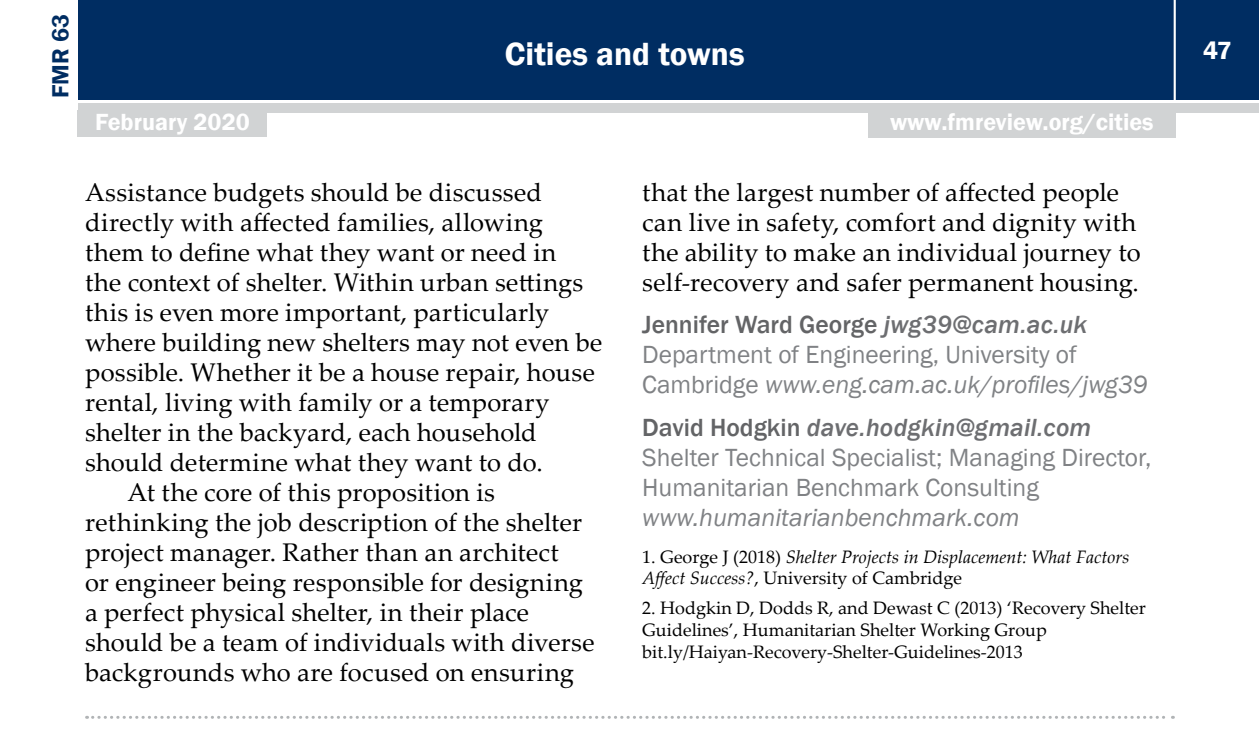
<style>
.page{position:relative;width:1259px;height:741px;background:#fff}
.page>*{position:absolute;margin:0;border:0;box-sizing:border-box;transform-origin:0 0}
.t1{font:600 33px "Franklin Gothic";color:#fff}
.t2{font:25.5px/30px "Palatino Linotype";letter-spacing:.01em;color:#000}
.t3{font:25.5px/30px "Franklin Gothic";color:#808285}
.t4{font:italic 25.5px "Franklin Gothic";color:#808285}
.t5{font:600 25.5px "Franklin Gothic";color:#fff}
.t6{font:600 24px "Franklin Gothic";color:#fff}
.t7{font:600 24px "Franklin Gothic";color:#002d62}
.t8{font:18px/21.6px "Palatino Linotype";color:#000}
.t9{font:italic 18px/21.6px "Palatino Linotype";color:#000}
.s1{font-weight:500;color:#636466}
.s2{font-weight:500;font-style:italic;color:#6d6e71}
.s3{font-style:italic}
.s4{font-style:normal}
</style>
<div class="page">
<div style="left:78px;top:0;width:1181px;height:99px;background:#002d62"></div>
<div style="left:78px;top:104px;width:1181px;height:9px;background:#d1d3d4"></div>
<hr style="left:1173px;top:0;width:2px;height:102px;background:#fff">
<div style="left:78px;top:110px;width:189px;height:27px;background:#d1d3d4"></div>
<div style="left:868px;top:111px;width:307px;height:26px;background:#d1d3d4"></div>
<svg style="left:87px;top:715px;width:1086px;height:3px"></svg>
<p class="t7" style="left:46px;top:98px;width:85px;rotate:-90deg">FMR 63</p>
<p class="t1" style="left:505px;top:33px;width:241px">Cities and towns</p>
<p class="t6" style="left:95px;top:107px;width:156px">February 2020</p>
<p class="t6" style="left:890px;top:107px;width:265px">www.fmreview.org/cities</p>
<p class="t2" style="left:85px;top:176px;width:459px">Assistance budgets should be discussed</p>
<p class="t2" style="left:85px;top:206px;width:459px">directly with affected families, allowing</p>
<p class="t2" style="left:85px;top:236px;width:473px">them to define what they want or need in</p>
<p class="t2" style="left:85px;top:266px;width:500px">the context of shelter. Within urban settings</p>
<p class="t2" style="left:85px;top:296px;width:466px">this is even more important, particularly</p>
<p class="t2" style="left:85px;top:326px;width:519px">where building new shelters may not even be</p>
<p class="t2" style="left:85px;top:356px;width:511px">possible. Whether it be a house repair, house</p>
<p class="t2" style="left:85px;top:386px;width:466px">rental, living with family or a temporary</p>
<p class="t2" style="left:85px;top:416px;width:453px">shelter in the backyard, each household</p>
<p class="t2" style="left:85px;top:446px;width:459px">should determine what they want to do.</p>
<p class="t2" style="left:128px;top:476px;width:369px">At the core of this proposition is</p>
<p class="t2" style="left:85px;top:506px;width:499px">rethinking the job description of the shelter</p>
<p class="t2" style="left:85px;top:536px;width:475px">project manager. Rather than an architect</p>
<p class="t2" style="left:85px;top:566px;width:499px">or engineer being responsible for designing</p>
<p class="t2" style="left:85px;top:596px;width:445px">a perfect physical shelter, in their place</p>
<p class="t2" style="left:85px;top:626px;width:511px">should be a team of individuals with diverse</p>
<p class="t2" style="left:85px;top:656px;width:490px">backgrounds who are focused on ensuring</p>
<p class="t2" style="left:642px;top:176px;width:500px">that the largest number of affected people can live in safety, comfort and dignity with the ability to make an individual journey to self-recovery and safer permanent housing.</p>
<p class="t3" style="left:642px;top:310px;width:507px"><span class="s1">Jennifer Ward George</span> <span class="s2">jwg39@cam.ac.uk<br></span>Department of Engineering, University of<br>Cambridge <span class="s3">www.eng.cam.ac.uk/profiles/jwg39</span></p>
<p class="t3" style="left:642px;top:413px;width:511px"><span class="s1">David Hodgkin</span> <span class="s2">dave.hodgkin@gmail.com<br></span>Shelter Technical Specialist; Managing Director,<br>Humanitarian Benchmark Consulting</p>
<p class="t4" style="left:642px;top:501px;width:379px">www.humanitarianbenchmark.com</p>
<p class="t9" style="left:642px;top:545px;width:489px"><span class="s4">1. George J (2018)</span> Shelter Projects in Displacement: What Factors<br>Affect Success?<span class="s4">, University of Cambridge</span></p>
<p class="t8" style="left:642px;top:596px;width:505px">2. Hodgkin D, Dodds R, and Dewast C (2013) ‘Recovery Shelter<br>Guidelines’, Humanitarian Shelter Working Group bit.ly/Haiyan-Recovery-Shelter-Guidelines-2013</p>
<p class="t5" style="left:1203px;top:35px;width:30px">47</p>
</div>
